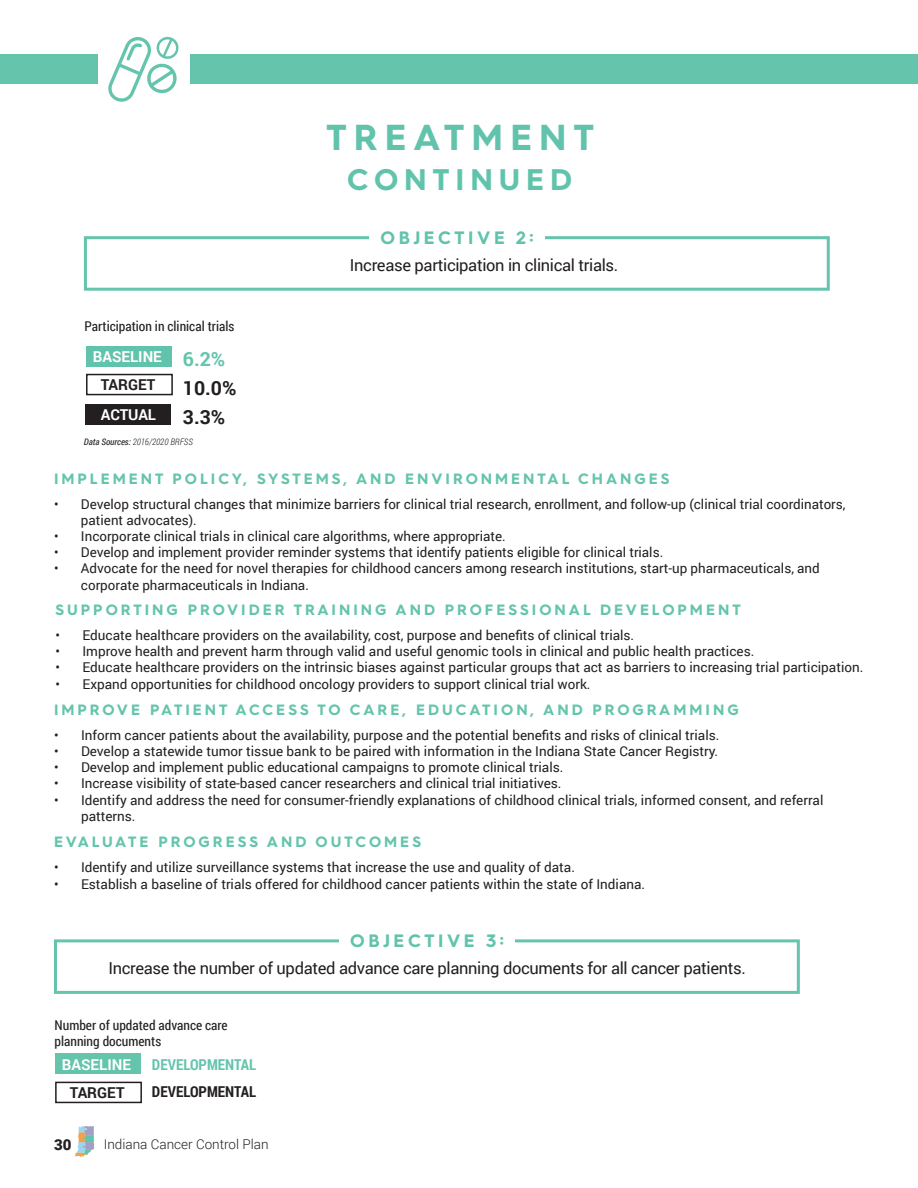
<style>
.page{position:relative;width:918px;height:1188px;background:#fff}
.page>*{position:absolute;margin:0;border:0;box-sizing:border-box;transform-origin:0 0}
.t1{font:700 36.15px "Hurme Geometric Sans 4";letter-spacing:.2em;color:#62c3ac}
.t2{font:700 29.85px "Hurme Geometric Sans 4";letter-spacing:.2em;color:#62c3ac}
.t3{font:700 19.5px "Roboto";color:#231f20}
.t4{font:700 19.5px "Roboto";color:#64c4ac}
.t5{font:700 18px "Hurme Geometric Sans 4";letter-spacing:.2em;color:#62c3ac}
.t6{font:16.5px "Roboto";letter-spacing:-.02em;color:#231f20}
.t7{font:700 15px "Hurme Geometric Sans 4";letter-spacing:.2em;color:#64c4ac}
.t8{font:700 15px "Roboto";color:#fff}
.t9{font:700 15px "Roboto Condensed";color:#64c4ac}
.t10{font:700 15px "Roboto Condensed";color:#231f20}
.t11{font:700 15px "Roboto";color:#231f20}
.t12{font:900 15px "Roboto";color:#231f20}
.t13{font:13.5px/16.2px "Roboto";color:#231f20}
.t14{font:13.5px/16.2px "Roboto Condensed";color:#231f20}
.t15{font:300 13.5px "Roboto";color:#231f20}
.t16{font:italic 300 9px "Roboto Condensed";color:#231f20}
.s1{font-weight:400}
</style>
<div class="page">
<img style="left:75px;top:1126px;width:20px;height:31px">
<div style="left:86px;top:346px;width:85px;height:20px;background:#62c3ac"></div>
<div style="left:86px;top:374px;width:87px;height:21px;border:2px solid #231f20"></div>
<div style="left:85px;top:404px;width:86px;height:20px;background:#231f20"></div>
<div style="left:0;top:55px;width:918px;height:29px;background:#64c4ac"></div>
<div style="left:98px;top:26px;width:91px;height:86px;background:#fff"></div>
<svg style="left:108px;top:37px;width:71px;height:65px"></svg>
<div style="left:84px;top:236px;width:746px;height:55px;border:3px solid #64c4ac"></div>
<div style="left:369px;top:227px;width:176px;height:18px;background:#fff"></div>
<div style="left:54px;top:939px;width:746px;height:55px;border:3px solid #64c4ac"></div>
<div style="left:339px;top:930px;width:176px;height:19px;background:#fff"></div>
<div style="left:55px;top:1054px;width:85px;height:20px;background:#64c4ac"></div>
<div style="left:55px;top:1082px;width:87px;height:21px;border:2px solid #231f20"></div>
<h1 class="t1" style="left:326px;top:112px;width:269px">TREATMENT</h1>
<h2 class="t2" style="left:347px;top:159px;width:227px">CONTINUED</h2>
<p class="t14" style="left:84px;top:318px;width:151px">Participation in clinical trials</p>
<p class="t8" style="left:93px;top:346px;width:71px">BASELINE</p>
<p class="t11" style="left:101px;top:374px;width:56px">TARGET</p>
<h3 class="t4" style="left:183px;top:346px;width:44px">6.2%</h3>
<h3 class="t3" style="left:183px;top:374px;width:55px">10.0%</h3>
<p class="t8" style="left:101px;top:404px;width:57px">ACTUAL</p>
<h3 class="t3" style="left:183px;top:404px;width:44px">3.3%</h3>
<p class="t16" style="left:84px;top:436px;width:110px"><span class="s1">Data Sources:</span> 2016/2020 BRFSS</p>
<h3 class="t5" style="left:381px;top:225px;width:155px">OBJECTIVE 2:</h3>
<p class="t6" style="left:350px;top:254px;width:270px">Increase participation in clinical trials.</p>
<p class="t7" style="left:54px;top:468px;width:617px">IMPLEMENT POLICY, SYSTEMS, AND ENVIRONMENTAL CHANGES</p>
<p class="t13" style="left:81px;top:495px;width:766px;text-indent:-27px">• Develop structural changes that minimize barriers for clinical trial research, enrollment, and follow-up (clinical trial coordinators, patient advocates).</p>
<p class="t13" style="left:54px;top:528px;width:453px">• Incorporate clinical trials in clinical care algorithms, where appropriate.</p>
<p class="t13" style="left:54px;top:544px;width:611px">• Develop and implement provider reminder systems that identify patients eligible for clinical trials.</p>
<p class="t13" style="left:81px;top:560px;width:740px;text-indent:-27px">• Advocate for the need for novel therapies for childhood cancers among research institutions, start-up pharmaceuticals, and corporate pharmaceuticals in Indiana.</p>
<p class="t7" style="left:56px;top:599px;width:687px">SUPPORTING PROVIDER TRAINING AND PROFESSIONAL DEVELOPMENT</p>
<p class="t13" style="left:56px;top:627px;width:580px">• Educate healthcare providers on the availability, cost, purpose and benefits of clinical trials.</p>
<p class="t13" style="left:56px;top:643px;width:700px">• Improve health and prevent harm through valid and useful genomic tools in clinical and public health practices.</p>
<p class="t13" style="left:56px;top:659px;width:809px">• Educate healthcare providers on the intrinsic biases against particular groups that act as barriers to increasing trial participation.</p>
<p class="t13" style="left:56px;top:675px;width:537px">• Expand opportunities for childhood oncology providers to support clinical trial work.</p>
<p class="t7" style="left:54px;top:699px;width:686px">IMPROVE PATIENT ACCESS TO CARE, EDUCATION, AND PROGRAMMING</p>
<p class="t13" style="left:54px;top:726px;width:667px">• Inform cancer patients about the availability, purpose and the potential benefits and risks of clinical trials.</p>
<p class="t13" style="left:54px;top:743px;width:666px">• Develop a statewide tumor tissue bank to be paired with information in the Indiana State Cancer Registry.</p>
<p class="t13" style="left:54px;top:759px;width:511px">• Develop and implement public educational campaigns to promote clinical trials.</p>
<p class="t13" style="left:54px;top:775px;width:509px">• Increase visibility of state-based cancer researchers and clinical trial initiatives.</p>
<p class="t13" style="left:81px;top:791px;width:744px;text-indent:-27px">• Identify and address the need for consumer-friendly explanations of childhood clinical trials, informed consent, and referral patterns.</p>
<p class="t7" style="left:54px;top:832px;width:369px">EVALUATE PROGRESS AND OUTCOMES</p>
<p class="t13" style="left:54px;top:859px;width:522px">• Identify and utilize surveillance systems that increase the use and quality of data.</p>
<p class="t13" style="left:54px;top:875px;width:593px">• Establish a baseline of trials offered for childhood cancer patients within the state of Indiana.</p>
<h3 class="t5" style="left:350px;top:928px;width:155px">OBJECTIVE 3:</h3>
<p class="t6" style="left:109px;top:957px;width:639px">Increase the number of updated advance care planning documents for all cancer patients.</p>
<p class="t14" style="left:55px;top:1016px;width:175px">Number of updated advance care planning documents</p>
<p class="t9" style="left:152px;top:1054px;width:106px">DEVELOPMENTAL</p>
<p class="t10" style="left:152px;top:1081px;width:106px">DEVELOPMENTAL</p>
<p class="t8" style="left:62px;top:1054px;width:71px">BASELINE</p>
<p class="t11" style="left:70px;top:1082px;width:56px">TARGET</p>
<p class="t12" style="left:54px;top:1134px;width:19px">30</p>
<p class="t15" style="left:104px;top:1135px;width:167px">Indiana Cancer Control Plan</p>
</div>
